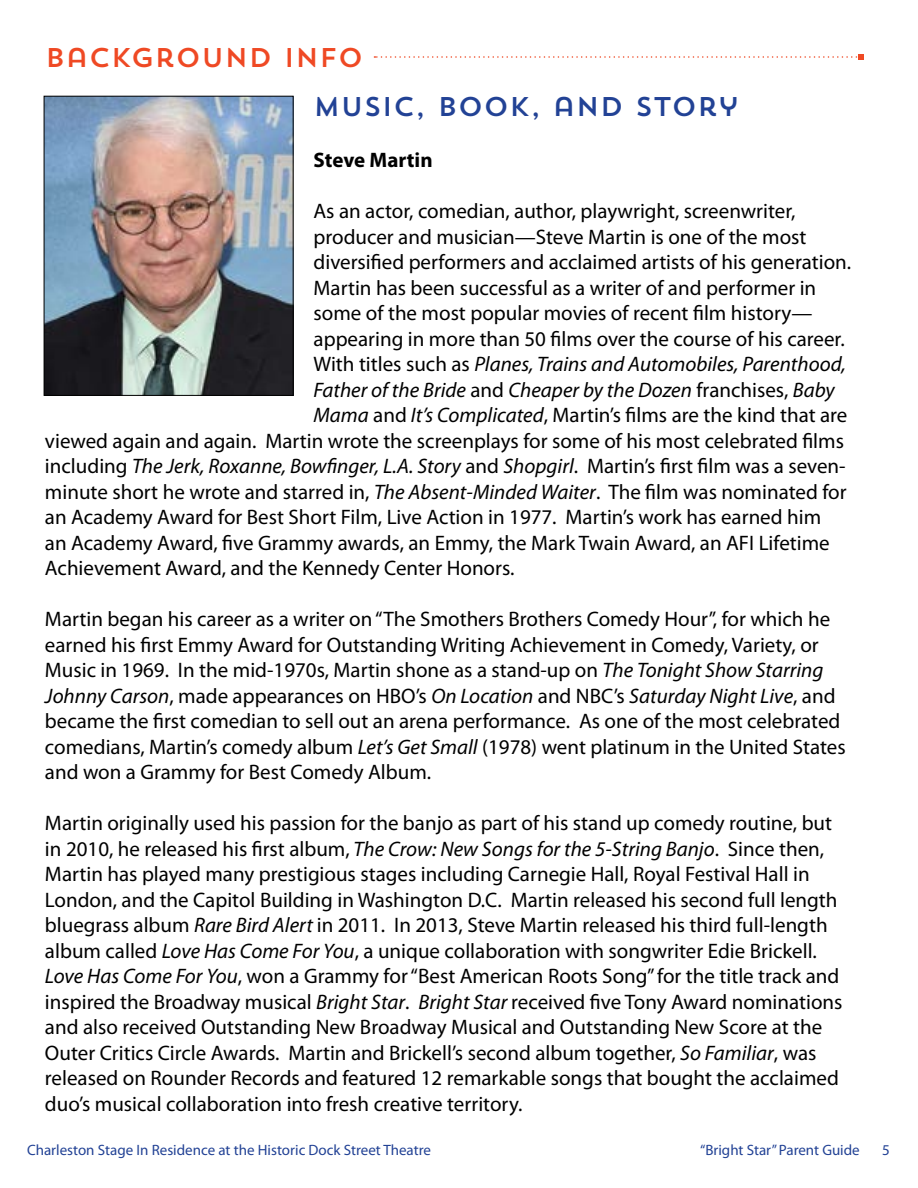
<style>
.page{position:relative;width:918px;height:1188px;background:#fff}
.page>*{position:absolute;margin:0;border:0;box-sizing:border-box;transform-origin:0 0}
.t1{font:27px "Trend Sans One";color:#224295}
.t2{font:27px "Trend Sans One";color:#ef4924}
.t3{font:21px/25.5px "Myriad Pro";color:#000}
.t4{font:italic 21px "Myriad Pro";color:#000}
.t5{font:700 21px "Myriad Pro";color:#000}
.t6{font:15px "Myriad Pro";color:#224295}
.s1{font-style:normal}
.s2{font-style:italic}
</style>
<div class="page">
<svg style="left:374px;top:54px;width:490px;height:6px"></svg>
<img style="left:46px;top:98px;width:245px;height:296px">
<div style="left:44px;top:96px;width:249px;height:300px;border:1px solid #000"></div>
<p class="t2" style="left:45px;top:40px;width:320px">BACKGROUND INFO</p>
<p class="t1" style="left:314px;top:89px;width:427px">MUSIC, BOOK, AND STORY</p>
<p class="t5" style="left:314px;top:146px;width:121px">Steve Martin</p>
<p class="t3" style="left:314px;top:198px;width:483px">As an actor, comedian, author, playwright, screenwriter,</p>
<p class="t3" style="left:314px;top:224px;width:494px">producer and musician—Steve Martin is one of the most</p>
<p class="t3" style="left:314px;top:249px;width:539px">diversified performers and acclaimed artists of his generation.</p>
<p class="t3" style="left:314px;top:275px;width:504px">Martin has been successful as a writer of and performer in</p>
<p class="t3" style="left:314px;top:300px;width:500px">some of the most popular movies of recent film history—</p>
<p class="t3" style="left:314px;top:326px;width:533px">appearing in more than 50 films over the course of his career.</p>
<p class="t4" style="left:314px;top:351px;width:534px"><span class="s1">With titles such as</span> Planes, Trains and Automobiles, Parenthood,</p>
<p class="t4" style="left:314px;top:377px;width:523px">Father of the Bride <span class="s1">and</span> Cheaper by the Dozen <span class="s1">franchises,</span> Baby</p>
<p class="t3" style="left:314px;top:402px;width:535px"><span class="s2">Mama</span> and <span class="s2">It’s Complicated</span>, Martin’s films are the kind that are</p>
<p class="t3" style="left:45px;top:428px;width:801px">viewed again and again. Martin wrote the screenplays for some of his most celebrated films</p>
<p class="t4" style="left:45px;top:453px;width:802px"><span class="s1">including</span> The Jerk, Roxanne, Bowfinger, L.A. Story <span class="s1">and</span> Shopgirl<span class="s1">. Martin’s first film was a seven-</span></p>
<p class="t3" style="left:45px;top:479px;width:803px">minute short he wrote and starred in, <span class="s2">The Absent-Minded Waiter</span>. The film was nominated for</p>
<p class="t3" style="left:45px;top:504px;width:778px">an Academy Award for Best Short Film, Live Action in 1977. Martin’s work has earned him</p>
<p class="t3" style="left:45px;top:530px;width:786px">an Academy Award, five Grammy awards, an Emmy, the Mark Twain Award, an AFI Lifetime</p>
<p class="t3" style="left:45px;top:555px;width:471px">Achievement Award, and the Kennedy Center Honors.</p>
<p class="t3" style="left:45px;top:606px;width:802px">Martin began his career as a writer on “The Smothers Brothers Comedy Hour”, for which he earned his first Emmy Award for Outstanding Writing Achievement in Comedy, Variety, or Music in 1969. In the mid-1970s, Martin shone as a stand-up on <span class="s2">The Tonight Show Starring Johnny Carson</span>, made appearances on HBO’s <span class="s2">On Location</span> and NBC’s <span class="s2">Saturday Night Live</span>, and became the first comedian to sell out an arena performance. As one of the most celebrated comedians, Martin’s comedy album <span class="s2">Let’s Get Small</span> (1978) went platinum in the United States and won a Grammy for Best Comedy Album.</p>
<p class="t3" style="left:45px;top:810px;width:799px">Martin originally used his passion for the banjo as part of his stand up comedy routine, but in 2010, he released his first album, <span class="s2">The Crow: New Songs for the 5-String Banjo</span>. Since then, Martin has played many prestigious stages including Carnegie Hall, Royal Festival Hall in London, and the Capitol Building in Washington D.C. Martin released his second full length bluegrass album <span class="s2">Rare Bird Alert</span> in 2011. In 2013, Steve Martin released his third full-length album called <span class="s2">Love Has Come For You</span>, a unique collaboration with songwriter Edie Brickell.<br><span class="s2">Love Has Come For You</span>, won a Grammy for “Best American Roots Song” for the title track and inspired the Broadway musical <span class="s2">Bright Star</span>. <span class="s2">Bright Star</span> received five Tony Award nominations and also received Outstanding New Broadway Musical and Outstanding New Score at the Outer Critics Circle Awards. Martin and Brickell’s second album together, <span class="s2">So Familiar</span>, was released on Rounder Records and featured 12 remarkable songs that bought the acclaimed duo’s musical collaboration into fresh creative territory.</p>
<p class="t6" style="left:27px;top:1140px;width:406px">Charleston Stage In Residence at the Historic Dock Street Theatre</p>
<p class="t6" style="left:700px;top:1140px;width:161px">“Bright Star” Parent Guide</p>
<p class="t6" style="left:882px;top:1140px;width:9px">5</p>
</div>
